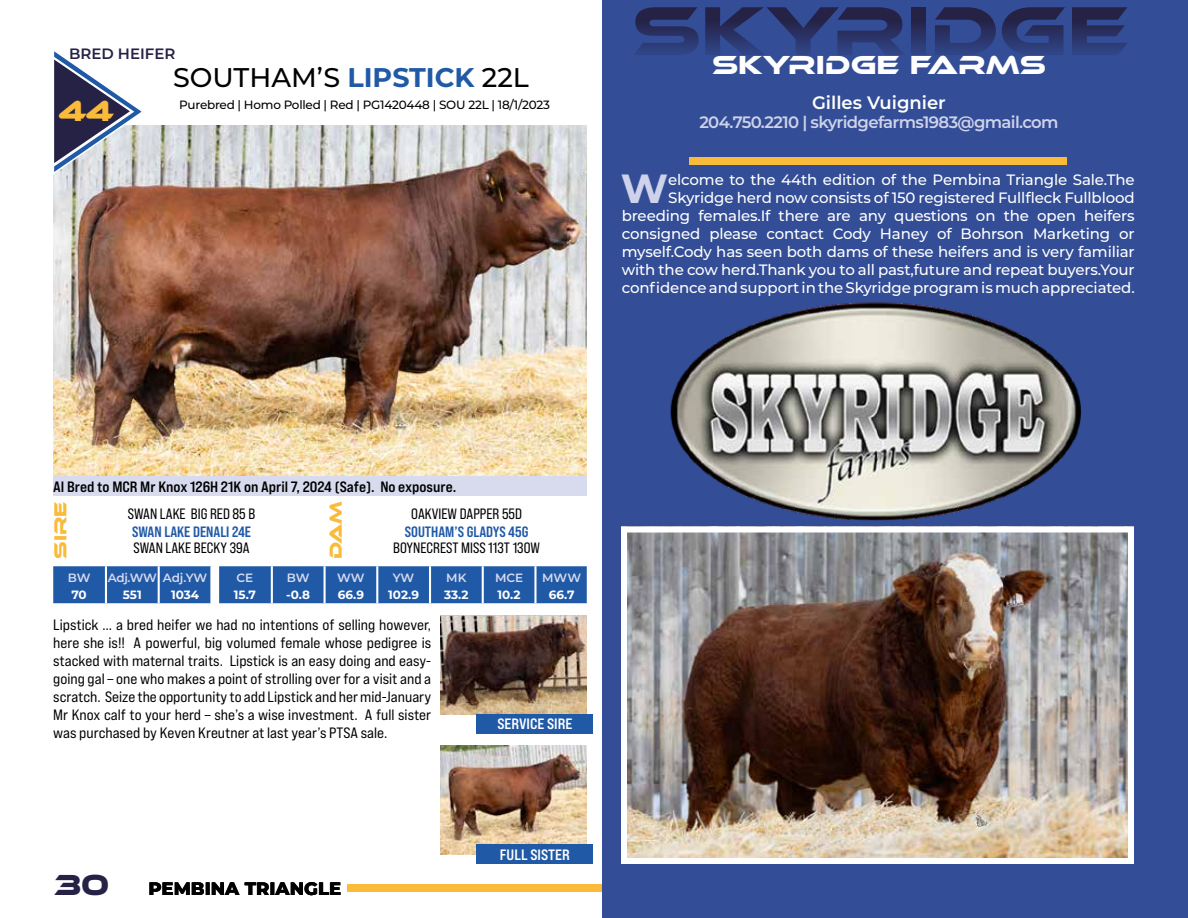
<style>
.page{position:relative;width:1188px;height:918px;background:#fff}
.page>*{position:absolute;margin:0;border:0;box-sizing:border-box;transform-origin:0 0}
.t1{font:71.55px "Ethnocentric Rg";color:#252246}
.t2{font:700 40.65px "Montserrat";color:#ced2ea}
.t3{font:30px "Ethnocentric Rg";color:#252246}
.t4{font:30px "Ethnocentric Rg";color:#f9bb39}
.t5{font:500 27px "Montserrat";color:#000}
.t6{font:27px "Ethnocentric Rg";color:#fff}
.t7{font:800 18px "Montserrat";color:#000}
.t8{font:600 18px "Montserrat";color:#fff}
.t9{font:18px "Ethnocentric Rg";color:#f9bb39}
.t10{font:600 16.5px "Montserrat";letter-spacing:-.04em;color:#ced2ea}
.t11{font:500 15px/18px "Montserrat";letter-spacing:-.01em;color:#fff;text-align:right}
.t12{font:15px/18px "Bebas Neue Pro Exp Rg";color:#000;text-align:justify}
.t13{font:15px "Bebas Neue Pro Sm E Rg";color:#000}
.t14{font:15px "Bebas Neue Pro Exp Bd";color:#000}
.t15{font:15px "Bebas Neue Pro Sm E Bd";color:#205aa7}
.t16{font:15px "Bebas Neue Pro Exp Bd";color:#fff}
.t17{font:600 15px "Montserrat";color:#252246}
.t18{font:500 12px "Montserrat";letter-spacing:-.02em;color:#000}
.t19{font:700 12px "Montserrat";color:#fff}
.t20{font:600 12px "Montserrat";letter-spacing:-.005em;color:#d8dbee}
.s1{font-weight:700;color:#205aa7}
</style>
<div class="page">
<img style="left:53px;top:125px;width:534px;height:351px">
<svg style="left:53px;top:51px;width:93px;height:125px"></svg>
<div style="left:53px;top:477px;width:534px;height:19px;background:#d8dbee"></div>
<img style="left:441px;top:745px;width:146px;height:109px">
<div style="left:477px;top:845px;width:116px;height:19px;background:#205aa7"></div>
<div style="left:348px;top:884px;width:840px;height:8px;background:#f9bb39"></div>
<div style="left:602px;top:0;width:586px;height:918px;background:#334d96"></div>
<div style="left:219px;top:566px;width:368px;height:37px;background:#205aa7"></div>
<hr style="left:271px;top:566px;width:2px;height:37px;background:#fff">
<hr style="left:324px;top:566px;width:2px;height:37px;background:#fff">
<hr style="left:376px;top:566px;width:2px;height:37px;background:#fff">
<hr style="left:429px;top:566px;width:2px;height:37px;background:#fff">
<hr style="left:482px;top:566px;width:2px;height:37px;background:#fff">
<hr style="left:534px;top:566px;width:3px;height:37px;background:#fff">
<div style="left:53px;top:566px;width:157px;height:37px;background:#205aa7"></div>
<hr style="left:105px;top:566px;width:2px;height:37px;background:#fff">
<hr style="left:158px;top:566px;width:2px;height:37px;background:#fff">
<img style="left:441px;top:615px;width:146px;height:99px">
<div style="left:477px;top:714px;width:116px;height:19px;background:#205aa7"></div>
<div style="left:689px;top:157px;width:378px;height:8px;background:#f9bb39"></div>
<img style="left:670px;top:302px;width:411px;height:219px">
<img style="left:628px;top:533px;width:499px;height:324px">
<div style="left:621px;top:526px;width:513px;height:338px;border:6px solid #fff"></div>
<p class="t17" style="left:69px;top:43px;width:108px">BRED HEIFER</p>
<h3 class="t4" style="left:58px;top:92px;width:58px">44</h3>
<h3 class="t5" style="left:173px;top:58px;width:357px">SOUTHAM’S <span class="s1">LIPSTICK</span> 22L</h3>
<p class="t18" style="left:179px;top:96px;width:372px">Purebred | Homo Polled | Red | PG1420448 | SOU 22L | 18/1/2023</p>
<h1 class="t1" style="left:632px;top:-12px;width:498px">SKYRIDGE</h1>
<h3 class="t6" style="left:712px;top:49px;width:335px">SKYRIDGE FARMS</h3>
<p class="t8" style="left:812px;top:90px;width:135px">Gilles Vuignier</p>
<p class="t10" style="left:699px;top:111px;width:361px">204.750.2210 | skyridgefarms1983@gmail.com</p>
<p class="t11" style="left:622px;top:170px;width:515px">elcome to the 44th edition of the Pembina Triangle Sale.The Skyridge herd now consists of 150 registered Fullfleck Fullblood breeding females.If there are any questions on the open heifers consigned please contact Cody Haney of Bohrson Marketing or myself.Cody has seen both dams of these heifers and is very familiar with the cow herd.Thank you to all past,future and repeat buyers.Your confidence and support in the Skyridge program is much appreciated.</p>
<h2 class="t2" style="left:621px;top:160px;width:49px">W</h2>
<p class="t14" style="left:53px;top:477px;width:405px">AI Bred to MCR Mr Knox 126H 21K on April 7, 2024 (Safe). No exposure.</p>
<p class="t9" style="left:50px;top:559px;width:59px;rotate:-90deg">SIRE</p>
<p class="t9" style="left:325px;top:559px;width:59px;rotate:-90deg">DAM</p>
<p class="t13" style="left:128px;top:505px;width:129px">SWAN LAKE BIG RED 85 B</p>
<p class="t15" style="left:132px;top:523px;width:121px">SWAN LAKE DENALI 24E</p>
<p class="t13" style="left:134px;top:539px;width:118px">SWAN LAKE BECKY 39A</p>
<p class="t13" style="left:411px;top:505px;width:112px">OAKVIEW DAPPER 55D</p>
<p class="t15" style="left:405px;top:523px;width:125px">SOUTHAM’S GLADYS 45G</p>
<p class="t13" style="left:393px;top:539px;width:148px">BOYNECREST MISS 113T 130W</p>
<p class="t20" style="left:68px;top:570px;width:24px">BW</p>
<p class="t19" style="left:71px;top:586px;width:17px">70</p>
<p class="t20" style="left:108px;top:570px;width:50px">Adj.WW</p>
<p class="t19" style="left:123px;top:586px;width:20px">551</p>
<p class="t20" style="left:163px;top:570px;width:46px">Adj.YW</p>
<p class="t19" style="left:171px;top:586px;width:30px">1034</p>
<p class="t20" style="left:237px;top:570px;width:18px">CE</p>
<p class="t19" style="left:234px;top:586px;width:24px">15.7</p>
<p class="t20" style="left:287px;top:570px;width:24px">BW</p>
<p class="t19" style="left:286px;top:586px;width:25px">-0.8</p>
<p class="t20" style="left:337px;top:570px;width:29px">WW</p>
<p class="t19" style="left:338px;top:586px;width:28px">66.9</p>
<p class="t20" style="left:393px;top:570px;width:23px">YW</p>
<p class="t19" style="left:388px;top:586px;width:32px">102.9</p>
<p class="t20" style="left:446px;top:570px;width:22px">MK</p>
<p class="t19" style="left:444px;top:586px;width:26px">33.2</p>
<p class="t20" style="left:495px;top:570px;width:30px">MCE</p>
<p class="t19" style="left:498px;top:586px;width:25px">10.2</p>
<p class="t20" style="left:542px;top:570px;width:40px">MWW</p>
<p class="t19" style="left:549px;top:586px;width:27px">66.7</p>
<p class="t12" style="left:53px;top:615px;width:380px">Lipstick … a bred heifer we had no intentions of selling however, here she is!! A powerful, big volumed female whose pedigree is stacked with maternal traits. Lipstick is an easy doing and easy&shy;going gal – one who makes a point of strolling over for a visit and a scratch. Seize the opportunity to add Lipstick and her mid-January Mr Knox calf to your herd – she’s a wise investment. A full sister was purchased by Keven Kreutner at last year’s PTSA sale.</p>
<h3 class="t3" style="left:54px;top:867px;width:57px">30</h3>
<p class="t7" style="left:148px;top:876px;width:194px">PEMBINA TRIANGLE</p>
<p class="t16" style="left:497px;top:715px;width:77px">SERVICE SIRE</p>
<p class="t16" style="left:522px;top:715px;width:27px">SIRE</p>
<p class="t16" style="left:500px;top:845px;width:71px">FULL SISTER</p>
</div>
